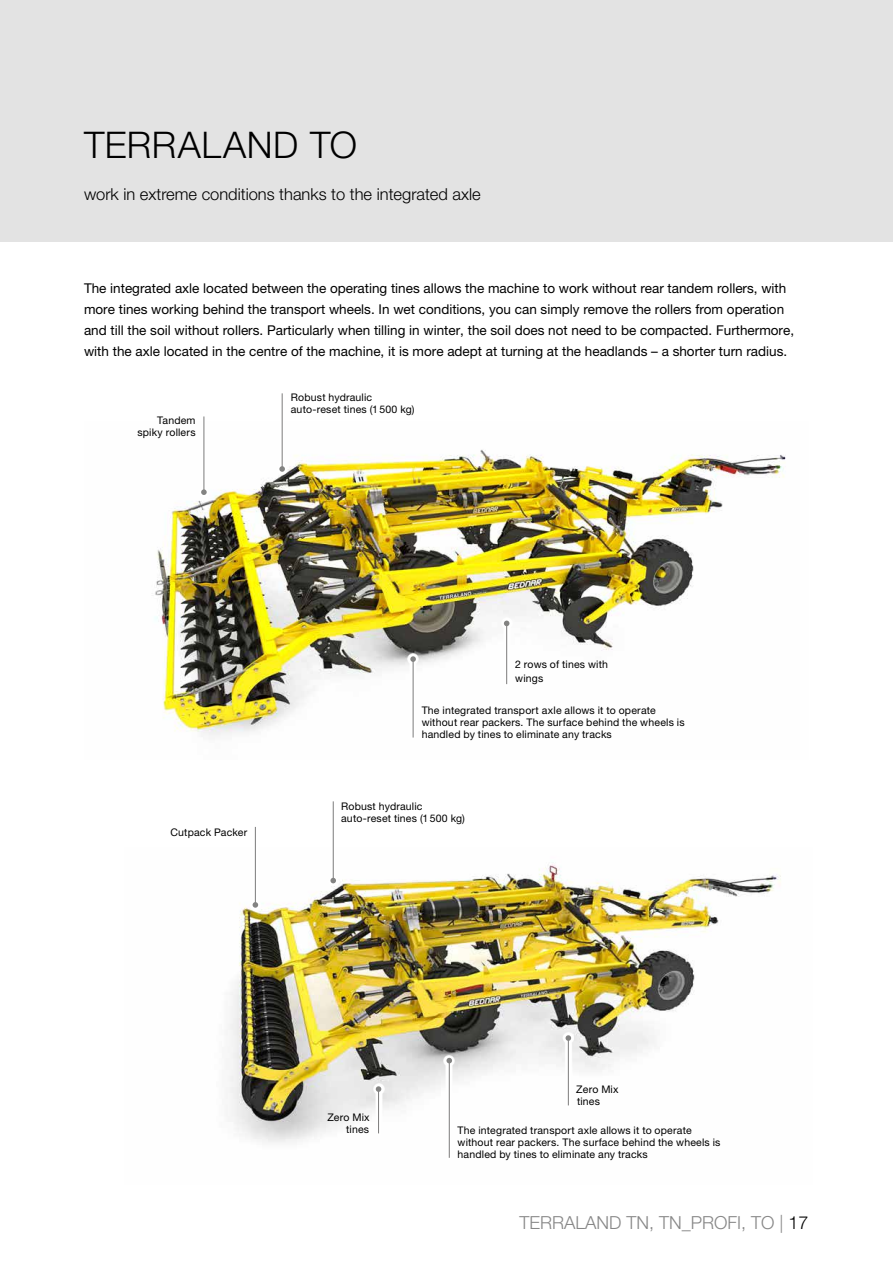
<style>
.page{position:relative;width:893px;height:1263px;background:#fff}
.page>*{position:absolute;margin:0;border:0;box-sizing:border-box;transform-origin:0 0}
.Nadpis_1{font:300 36.75px "Helvetica Neue LT Pro";letter-spacing:.015em;color:#000}
.t1{font:300 18px "Helvetica Neue LT Pro";color:#878787}
.perex_katalogu{font:300 16.5px "Helvetica Neue LT Pro";color:#000}
.Základní_text{font:13.5px/21px "Helvetica Neue LT Pro";color:#000}
.popisek_7{font:10.5px/12px "Helvetica Neue LT Pro";letter-spacing:.015em;color:#000}
.s1{color:#000}
</style>
<div class="page">
<div style="left:0;top:0;width:893px;height:242px;background:#e3e3e3"></div>
<img style="left:154px;top:449px;width:632px;height:287px">
<div style="left:501px;top:618px;width:11px;height:69px;background:#fff"></div>
<hr style="left:506px;top:623px;width:1px;height:61px;background:#7c7b7b">
<svg style="left:504px;top:621px;width:5px;height:5px"></svg>
<div style="left:407px;top:653px;width:12px;height:87px;background:#fff"></div>
<hr style="left:413px;top:659px;width:1px;height:78px;background:#7c7b7b">
<svg style="left:410px;top:656px;width:6px;height:6px"></svg>
<div style="left:276px;top:390px;width:12px;height:85px;background:#fff"></div>
<hr style="left:282px;top:393px;width:1px;height:76px;background:#7c7b7b">
<svg style="left:279px;top:466px;width:6px;height:6px"></svg>
<div style="left:198px;top:413px;width:12px;height:85px;background:#fff"></div>
<hr style="left:203px;top:416px;width:1px;height:76px;background:#7c7b7b">
<svg style="left:201px;top:489px;width:6px;height:6px"></svg>
<img style="left:229px;top:862px;width:552px;height:281px">
<div style="left:373px;top:1083px;width:11px;height:53px;background:#fff"></div>
<hr style="left:378px;top:1089px;width:1px;height:44px;background:#7c7b7b">
<svg style="left:376px;top:1086px;width:5px;height:6px"></svg>
<svg style="left:563px;top:1032px;width:11px;height:76px"></svg>
<hr style="left:568px;top:1038px;width:1px;height:67px;background:#7c7b7b">
<svg style="left:566px;top:1035px;width:5px;height:6px"></svg>
<div style="left:327px;top:798px;width:12px;height:88px;background:#fff"></div>
<hr style="left:333px;top:801px;width:1px;height:79px;background:#7c7b7b">
<svg style="left:330px;top:878px;width:6px;height:5px"></svg>
<svg style="left:443px;top:1055px;width:12px;height:103px"></svg>
<hr style="left:449px;top:1060px;width:1px;height:98px;background:#7c7b7b">
<svg style="left:446px;top:1058px;width:6px;height:5px"></svg>
<div style="left:250px;top:824px;width:11px;height:87px;background:#fff"></div>
<hr style="left:255px;top:827px;width:1px;height:78px;background:#7c7b7b">
<svg style="left:253px;top:902px;width:5px;height:6px"></svg>
<p class="Nadpis_1" style="left:84px;top:122px;width:274px">TERRALAND TO</p>
<p class="perex_katalogu" style="left:84px;top:184px;width:398px">work in extreme conditions thanks to the integrated axle</p>
<p class="Základní_text" style="left:84px;top:278px;width:712px">The integrated axle located between the operating tines allows the machine to work without rear tandem rollers, with more tines working behind the transport wheels. In wet conditions, you can simply remove the rollers from operation and till the soil without rollers. Particularly when tilling in winter, the soil does not need to be compacted. Furthermore, with the axle located in the centre of the machine, it is more adept at turning at the headlands – a shorter turn radius.</p>
<p class="popisek_7" style="left:137px;top:414px;width:60px;text-align:right">Tandem spiky rollers</p>
<p class="popisek_7" style="left:291px;top:391px;width:125px">Robust hydraulic auto-reset tines (1500 kg)</p>
<p class="popisek_7" style="left:170px;top:826px;width:78px">Cutpack Packer</p>
<p class="popisek_7" style="left:515px;top:657px;width:94px;line-height:13.5px">2 rows of tines with wings</p>
<p class="popisek_7" style="left:422px;top:704px;width:264px">The integrated transport axle allows it to operate without rear packers. The surface behind the wheels is handled by tines to eliminate any tracks</p>
<p class="popisek_7" style="left:341px;top:800px;width:125px">Robust hydraulic auto-reset tines (1500 kg)</p>
<p class="popisek_7" style="left:327px;top:1111px;width:44px;text-align:right">Zero Mix tines</p>
<p class="popisek_7" style="left:576px;top:1082px;width:44px">Zero Mix tines</p>
<p class="popisek_7" style="left:458px;top:1124px;width:264px">The integrated transport axle allows it to operate without rear packers. The surface behind the wheels is handled by tines to eliminate any tracks</p>
<h2 class="t1" style="left:519px;top:1211px;width:291px">TERRALAND TN, TN_PROFI, TO | <span class="s1">17</span></h2>
</div>
